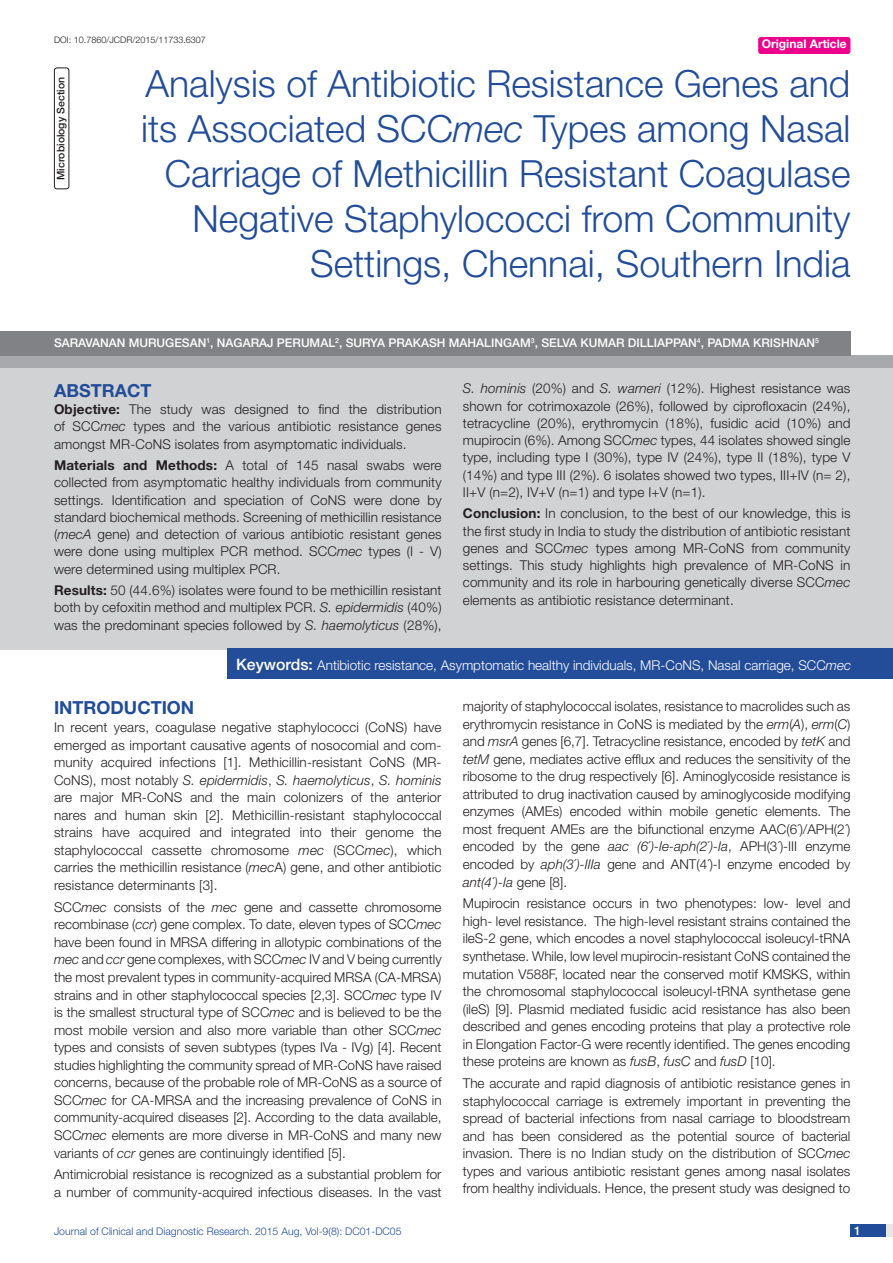
<style>
.page{position:relative;width:893px;height:1263px;background:#fff}
.page>*{position:absolute;margin:0;border:0;box-sizing:border-box;transform-origin:0 0}
.t1{font:300 37.5px/45px "Helvetica Neue";color:#214c99;text-align:right}
.Level_1{font:700 18px "Helvetica Neue";color:#214c99}
.Abstract_head{font:700 18px "Helvetica Neue";color:#214c99}
.Body_text{font:300 13.5px/17.5px "Helvetica Neue";letter-spacing:.01em;color:#231f20;text-align:justify}
.Abstract_Text{font:300 13.5px/17.2px "Helvetica Neue";letter-spacing:.01em;color:#231f20;text-align:justify}
.t2{font:300 13.5px "Helvetica Neue";color:#fff}
.Author{font:500 12px "Helvetica Neue";color:#fff}
.t3{font:700 12px "Helvetica Neue";color:#fff}
.t4{font:300 10.5px "Helvetica Neue";color:#214c99}
.t5{font:500 10.5px "Helvetica Neue";color:#231f20}
.DOI{font:300 9px "Helvetica Neue";color:#231f20}
.s1{font-style:italic}
.s2{color:#244d99}
.s3{font-weight:700}
.s4{font-weight:500;font-size:15.75px}
</style>
<div class="page">
<div style="left:850px;top:1224px;width:43px;height:13px;background:#e6e7e9"></div>
<div style="left:850px;top:1224px;width:35px;height:13px;background:#214c99"></div>
<div style="left:758px;top:37px;width:92px;height:17px;background:#ed028c;border-radius:3px"></div>
<div style="left:0;top:367px;width:893px;height:282px;background:#d1d2d4"></div>
<div style="left:0;top:355px;width:893px;height:12px;background:#a8a9ad"></div>
<div style="left:228px;top:649px;width:665px;height:30px;background:#244d99"></div>
<div style="left:0;top:331px;width:850px;height:25px;background:#808285"></div>
<div style="left:54px;top:68px;width:15px;height:121px;border:1px solid #231f20;border-radius:3px"></div>
<p class="DOI" style="left:54px;top:35px;width:153px">DOI: 10.7860/JCDR/2015/11733.6307</p>
<p class="t3" style="left:762px;top:37px;width:87px">Original Article</p>
<p class="t5" style="left:55px;top:180px;width:104px;rotate:-90deg">MICROBIOLOGY SECTION</p>
<p class="t1" style="left:141px;top:60px;width:711px">Analysis of Antibiotic Resistance Genes and its Associated SCC<span class="s1">mec</span> Types among Nasal Carriage of Methicillin Resistant Coagulase Negative Staphylococci from Community Settings, Chennai, Southern India</p>
<p class="Author" style="left:54px;top:335px;width:766px">SARAVANAN MURUGESAN<sup>1</sup>, NAGARAJ PERUMAL<sup>2</sup>, SURYA PRAKASH MAHALINGAM <sup>3</sup>, SELVA KUMAR DILLIAPPAN<sup>4</sup>, PADMA KRISHNAN<sup>5</sup></p>
<p class="Abstract_head" style="left:54px;top:379px;width:98px">ABST<span class="s2">RAC</span>T</p>
<p class="Abstract_Text" style="left:54px;top:400px;width:389px"><span class="s3">Objective:</span> The study was designed to find the distribution of SCC<span class="s1">mec</span> types and the various antibiotic resistance genes amongst MR-CoNS isolates from asymptomatic individuals.</p>
<p class="Abstract_Text" style="left:54px;top:456px;width:389px"><span class="s3">Materials and Methods:</span> A total of 145 nasal swabs were collected from asymptomatic healthy individuals from community settings. Identification and speciation of CoNS were done by standard biochemical methods. Screening of methicillin resistance (<span class="s1">mecA</span> gene) and detection of various antibiotic resistant genes were done using multiplex PCR method. SCC<span class="s1">mec</span> types (I - V) were determined using multiplex PCR.</p>
<p class="Abstract_Text" style="left:54px;top:581px;width:389px"><span class="s3">Results:</span> 50 (44.6%) isolates were found to be methicillin resistant both by cefoxitin method and multiplex PCR. <span class="s1">S. epidermidis</span> (40%) was the predominant species followed by <span class="s1">S. haemolyticus</span> (28%),</p>
<p class="Abstract_Text" style="left:463px;top:380px;width:389px"><span class="s1">S. hominis</span> (20%) and <span class="s1">S. warneri</span> (12%). Highest resistance was shown for cotrimoxazole (26%), followed by ciprofloxacin (24%), tetracycline (20%), erythromycin (18%), fusidic acid (10%) and mupirocin (6%). Among SCC<span class="s1">mec</span> types, 44 isolates showed single type, including type I (30%), type IV (24%), type II (18%), type V (14%) and type III (2%). 6 isolates showed two types, III+IV (n= 2), II+V (n=2), IV+V (n=1) and type I+V (n=1).</p>
<p class="Abstract_Text" style="left:463px;top:505px;width:389px"><span class="s3">Conclusion:</span> In conclusion, to the best of our knowledge, this is the first study in India to study the distribution of antibiotic resistant genes and SCC<span class="s1">mec</span> types among MR-CoNS from community settings. This study highlights high prevalence of MR-CoNS in community and its role in harbouring genetically diverse SCC<span class="s1">mec </span>elements as antibiotic resistance determinant.</p>
<p class="t2" style="left:236px;top:657px;width:616px"><span class="s4">KEYWORDS:</span> Antibiotic resistance, Asymptomatic healthy individuals, MR-CoNS, Nasal carriage, SCC<span class="s1">mec</span></p>
<p class="Level_1" style="left:54px;top:697px;width:142px">Introduction</p>
<p class="Body_text" style="left:54px;top:718px;width:389px;text-align:left">In recent years, coagulase negative staphylococci (CoNS) have emerged as important causative agents of nosocomial and com&shy;munity acquired infections [1]. Methicillin-resistant CoNS (MR-CoNS), most notably <span class="s1">S. epidermidis</span>, <span class="s1">S. haemolyticus</span>, <span class="s1">S. hominis </span>are major MR-CoNS and the main colonizers of the anterior nares and human skin [2]. Methicillin-resistant staphylococcal strains have acquired and integrated into their genome the staphylococcal cassette chromosome <span class="s1">mec</span> (SCC<span class="s1">mec</span>), which carries the methicillin resistance (<span class="s1">mec</span>A) gene, and other antibiotic resistance determinants [3].</p>
<p class="Body_text" style="left:54px;top:898px;width:389px">SCC<span class="s1">mec</span> consists of the <span class="s1">mec</span> gene and cassette chromosome recombinase (<span class="s1">ccr</span>) gene complex. To date, eleven types of SCC<span class="s1">mec </span>have been found in MRSA differing in allotypic combinations of the <span class="s1">mec</span> and <span class="s1">ccr</span> gene complexes, with SCC<span class="s1">mec</span> IV and V being currently the most prevalent types in community-acquired MRSA (CA-MRSA) strains and in other staphylococcal species [2,3]. SCC<span class="s1">mec</span> type IV is the smallest structural type of SCC<span class="s1">mec</span> and is believed to be the most mobile version and also more variable than other SCC<span class="s1">mec </span>types and consists of seven subtypes (types IVa - IVg) [4]. Recent studies highlighting the community spread of MR-CoNS have raised concerns, because of the probable role of MR-CoNS as a source of SCC<span class="s1">mec</span> for CA-MRSA and the increasing prevalence of CoNS in community-acquired diseases [2]. According to the data available, SCC<span class="s1">mec</span> elements are more diverse in MR-CoNS and many new variants of <span class="s1">ccr</span> genes are continuingly identified [5].</p>
<p class="Body_text" style="left:54px;top:1165px;width:389px">Antimicrobial resistance is recognized as a substantial problem for a number of community-acquired infectious diseases. In the vast</p>
<p class="Body_text" style="left:463px;top:697px;width:389px">majority of staphylococcal isolates, resistance to macrolides such as erythromycin resistance in CoNS is mediated by the <span class="s1">erm</span>(<span class="s1">A</span>), <span class="s1">erm</span>(<span class="s1">C</span>) and <span class="s1">msrA</span> genes [6,7]. Tetracycline resistance, encoded by <span class="s1">tetK</span> and <span class="s1">tetM</span> gene, mediates active efflux and reduces the sensitivity of the ribosome to the drug respectively [6]. Aminoglycoside resistance is attributed to drug inactivation caused by aminoglycoside modifying enzymes (AMEs) encoded within mobile genetic elements. The most frequent AMEs are the bifunctional enzyme AAC(6´)/APH(2´) encoded by the gene <span class="s1">aac (6</span>´<span class="s1">)-Ie-aph(2</span>´<span class="s1">)-Ia</span>, APH(3´)-III enzyme encoded by <span class="s1">aph(3</span>´<span class="s1">)-IIIa</span> gene and ANT(4´)-I enzyme encoded by <span class="s1">ant(4</span>´<span class="s1">)-Ia</span> gene [8].</p>
<p class="Body_text" style="left:463px;top:894px;width:389px">Mupirocin resistance occurs in two phenotypes: low- level and high- level resistance. The high-level resistant strains contained the ileS-2 gene, which encodes a novel staphylococcal isoleucyl-tRNA synthetase. While, low level mupirocin-resistant CoNS contained the mutation V588F, located near the conserved motif KMSKS, within the chromosomal staphylococcal isoleucyl-tRNA synthetase gene (ileS) [9]. Plasmid mediated fusidic acid resistance has also been described and genes encoding proteins that play a protective role in Elongation Factor-G were recently identified. The genes encoding these proteins are known as <span class="s1">fusB</span>, <span class="s1">fusC</span> and <span class="s1">fusD</span> [10].</p>
<p class="Body_text" style="left:463px;top:1074px;width:389px">The accurate and rapid diagnosis of antibiotic resistance genes in staphylococcal carriage is extremely important in preventing the spread of bacterial infections from nasal carriage to bloodstream and has been considered as the potential source of bacterial invasion. There is no Indian study on the distribution of SCC<span class="s1">mec </span>types and various antibiotic resistant genes among nasal isolates from healthy individuals. Hence, the present study was designed to</p>
<p class="t4" style="left:54px;top:1225px;width:349px">Journal of Clinical and Diagnostic Research. 2015 Aug, Vol-9(8): DC01-DC05</p>
<p class="Author" style="left:854px;top:1223px;width:8px">1</p>
</div>
